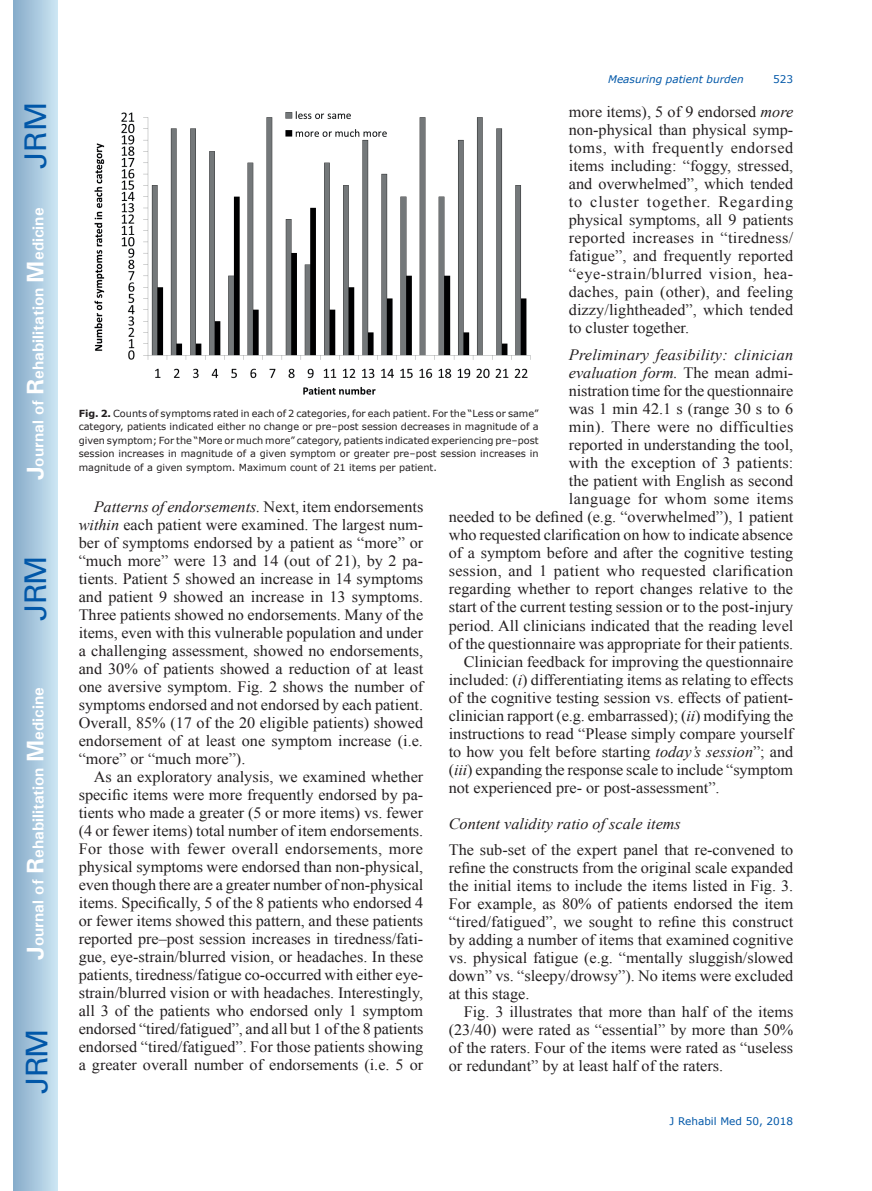
<style>
.page{position:relative;width:872px;height:1191px;background:#fff}
.page>*{position:absolute;margin:0;border:0;box-sizing:border-box;transform-origin:0 0}
.t1{font:30px "Univers";letter-spacing:-.03em;color:#0157a8}
.t2{font:15.75px/18px "Times New Roman";color:#231f20;text-align:justify}
.t3{font:italic 15.75px "Times New Roman";color:#231f20}
.t4{font:15.75px "Times New Roman";letter-spacing:.02em;color:#231f20}
.t5{font:700 15.75px "Univers";color:#fff}
.t6{font:15.75px "Times New Roman";letter-spacing:.03em;color:#231f20}
.t7{font:italic 10.5px "Verdana";color:#0157a8}
.t8{font:10.5px "Verdana";color:#0157a8}
.t9{font:9.75px/13.5px "Verdana";color:#231f20;text-align:justify}
.s1{font-size:24px}
.s2{font-style:italic}
.s3{font-style:normal}
.s4{font-weight:700}
</style>
<div class="page">
<div style="left:14px;top:0;width:43px;height:1191px;background:linear-gradient(to right,#88acca,#cbe5f2)"></div>
<img style="left:94px;top:111px;width:437px;height:284px">
<h1 class="t1" style="left:18px;top:169px;width:68px;rotate:-90deg">JRM</h1>
<p class="t5" style="left:28px;top:480px;width:274px;rotate:-90deg"><span class="s1">J</span>ournal of <span class="s1">R</span>ehabilitation <span class="s1">M</span>edicine</p>
<h1 class="t1" style="left:18px;top:620px;width:67px;rotate:-90deg">JRM</h1>
<p class="t5" style="left:28px;top:959px;width:274px;rotate:-90deg"><span class="s1">J</span>ournal of <span class="s1">R</span>ehabilitation <span class="s1">M</span>edicine</p>
<h1 class="t1" style="left:19px;top:1093px;width:67px;rotate:-90deg">JRM</h1>
<p class="t7" style="left:608px;top:72px;width:137px">Measuring patient burden</p>
<p class="t8" style="left:773px;top:72px;width:22px">523</p>
<p class="t2" style="left:569px;top:103px;width:226px">more items), 5 of 9 endorsed <span class="s2">more </span>non-physical than physical symp&shy;toms, with frequently endorsed items including: “foggy, stressed, and overwhelmed”, which tended to cluster together. Regarding physical symptoms, all 9 patients reported increases in “tiredness/ fatigue”, and frequently reported “eye-strain/blurred vision, hea&shy;daches, pain (other), and feeling dizzy/lightheaded”, which tended to cluster together.</p>
<p class="t3" style="left:569px;top:344px;width:226px">Preliminary feasibility: clinician</p>
<p class="t3" style="left:569px;top:362px;width:226px">evaluation form. <span class="s3">The mean admi-</span></p>
<p class="t2" style="left:569px;top:382px;width:226px">nistration time for the questionnaire</p>
<p class="t2" style="left:569px;top:400px;width:226px">was 1 min 42.1 s (range 30 s to 6</p>
<p class="t4" style="left:569px;top:416px;width:226px">min). There were no difficulties</p>
<p class="t2" style="left:569px;top:436px;width:226px">reported in understanding the tool,</p>
<p class="t2" style="left:569px;top:454px;width:226px">with the exception of 3 patients:</p>
<p class="t2" style="left:569px;top:472px;width:226px">the patient with English as second</p>
<p class="t6" style="left:569px;top:488px;width:226px">language for whom some items</p>
<p class="t2" style="left:449px;top:508px;width:346px">needed to be defined (e.g. “overwhelmed”), 1 patient</p>
<p class="t2" style="left:449px;top:526px;width:346px">who requested clarification on how to indicate absence</p>
<p class="t2" style="left:449px;top:544px;width:346px">of a symptom before and after the cognitive testing</p>
<p class="t4" style="left:449px;top:560px;width:346px">session, and 1 patient who requested clarification</p>
<p class="t2" style="left:449px;top:580px;width:346px">regarding whether to report changes relative to the</p>
<p class="t2" style="left:449px;top:598px;width:346px">start of the current testing session or to the post-injury</p>
<p class="t2" style="left:449px;top:616px;width:346px">period. All clinicians indicated that the reading level</p>
<p class="t2" style="left:449px;top:634px;width:346px">of the questionnaire was appropriate for their patients.</p>
<p class="t2" style="left:464px;top:652px;width:331px">Clinician feedback for improving the questionnaire</p>
<p class="t2" style="left:449px;top:670px;width:346px">included: (<span class="s2">i</span>) differentiating items as relating to effects</p>
<p class="t2" style="left:449px;top:688px;width:346px">of the cognitive testing session vs. effects of patient-</p>
<p class="t2" style="left:449px;top:706px;width:346px">clinician rapport (e.g. embarrassed); (<span class="s2">ii</span>) modifying the</p>
<p class="t2" style="left:449px;top:724px;width:346px">instructions to read “Please simply compare yourself</p>
<p class="t2" style="left:449px;top:742px;width:346px">to how you felt before starting <span class="s2">today’s session</span>”; and</p>
<p class="t2" style="left:449px;top:760px;width:346px">(<span class="s2">iii</span>) expanding the response scale to include “symptom</p>
<p class="t2" style="left:449px;top:778px;width:272px">not experienced pre- or post-assessment”.</p>
<p class="t3" style="left:449px;top:813px;width:234px">Content validity ratio of scale items</p>
<p class="t2" style="left:449px;top:840px;width:346px">The sub-set of the expert panel that re-convened to refine the constructs from the original scale expanded the initial items to include the items listed in Fig. 3.<br>For example, as 80% of patients endorsed the item “tired/fatigued”, we sought to refine this construct by adding a number of items that examined cognitive vs. physical fatigue (e.g. “mentally sluggish/slowed down” vs. “sleepy/drowsy”). No items were excluded at this stage.</p>
<p class="t2" style="left:449px;top:1002px;width:346px;text-indent:15px">Fig. 3 illustrates that more than half of the items (23/40) were rated as “essential” by more than 50% of the raters. Four of the items were rated as “useless or redundant” by at least half of the raters.</p>
<p class="t9" style="left:79px;top:406px;width:461px"><span class="s4">Fig. 2.</span> Counts of symptoms rated in each of 2 categories, for each patient. For the “Less or same” category, patients indicated either no change or pre–post session decreases in magnitude of a given symptom; For the “More or much more” category, patients indicated experiencing pre–post session increases in magnitude of a given symptom or greater pre–post session increases in magnitude of a given symptom. Maximum count of 21 items per patient.</p>
<p class="t2" style="left:79px;top:497px;width:346px;text-indent:15px"><span class="s2">Patterns of endorsements.</span> Next, item endorsements <span class="s2">within</span> each patient were examined. The largest num&shy;ber of symptoms endorsed by a patient as “more” or “much more” were 13 and 14 (out of 21), by 2 pa&shy;tients. Patient 5 showed an increase in 14 symptoms and patient 9 showed an increase in 13 symptoms.<br>Three patients showed no endorsements. Many of the items, even with this vulnerable population and under a challenging assessment, showed no endorsements, and 30% of patients showed a reduction of at least one aversive symptom. Fig. 2 shows the number of symptoms endorsed and not endorsed by each patient.<br>Overall, 85% (17 of the 20 eligible patients) showed endorsement of at least one symptom increase (i.e. “more” or “much more”).</p>
<p class="t2" style="left:79px;top:767px;width:346px;text-indent:15px">As an exploratory analysis, we examined whether specific items were more frequently endorsed by pa&shy;tients who made a greater (5 or more items) vs. fewer (4 or fewer items) total number of item endorsements.<br>For those with fewer overall endorsements, more physical symptoms were endorsed than non-physical, even though there are a greater number of non-physical items. Specifically, 5 of the 8 patients who endorsed 4 or fewer items showed this pattern, and these patients reported pre–post session increases in tiredness/fati&shy;gue, eye-strain/blurred vision, or headaches. In these patients, tiredness/fatigue co-occurred with either eye&shy;strain/blurred vision or with headaches. Interestingly, all 3 of the patients who endorsed only 1 symptom endorsed “tired/fatigued”, and all but 1 of the 8 patients endorsed “tired/fatigued”. For those patients showing a greater overall number of endorsements (i.e. 5 or</p>
<p class="t8" style="left:669px;top:1114px;width:125px">J Rehabil Med 50, 2018</p>
</div>
